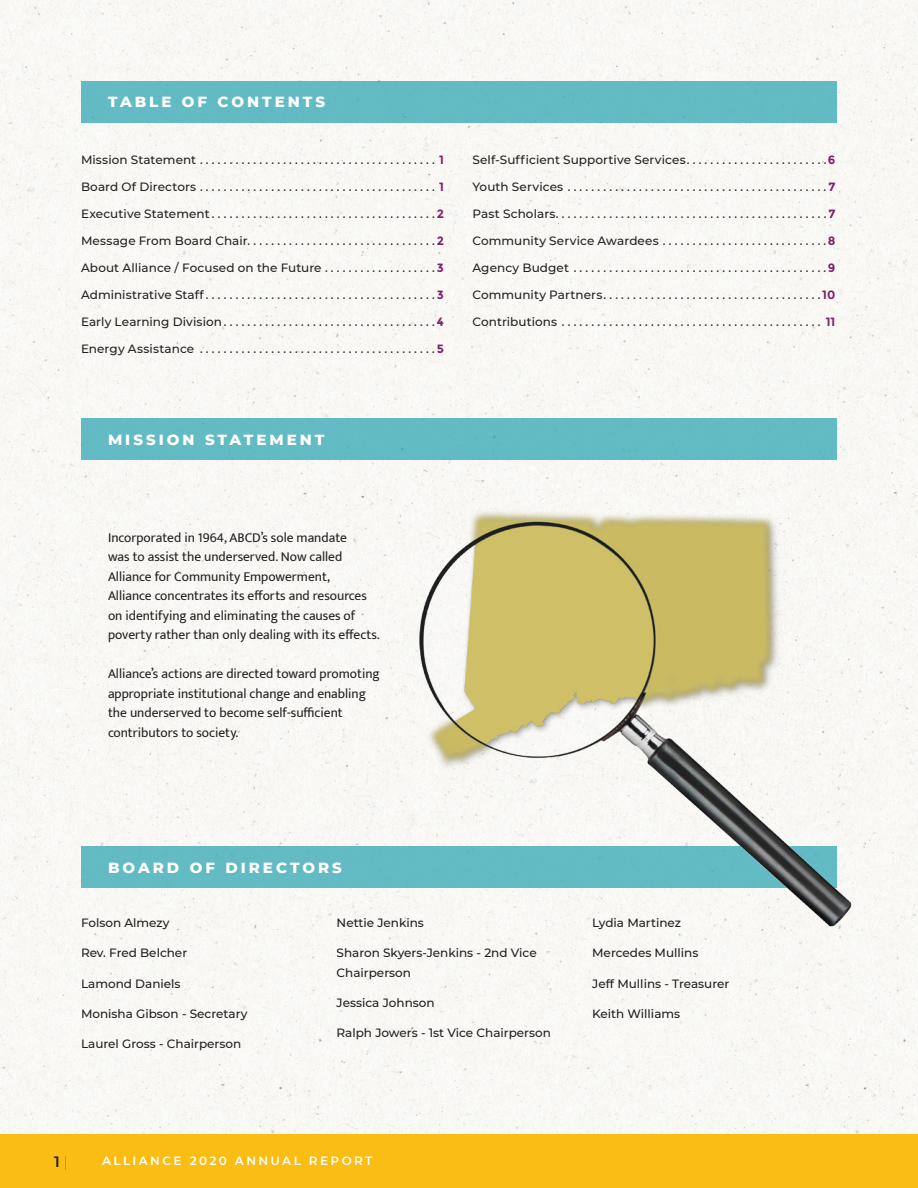
<style>
.page{position:relative;width:918px;height:1188px;background:#fff}
.page>*{position:absolute;margin:0;border:0;box-sizing:border-box;transform-origin:0 0}
.sub_in_bar{font:800 15px "Montserrat";letter-spacing:.2em;color:#fff}
.t1{font:600 15px "Montserrat";color:#231f20}
.t2{font:13.5px/19.5px "Mukta";color:#231f20}
.Medium_sans_serif{font:500 12px/19.5px "Montserrat";color:#231f20}
.t3{font:600 12px "Montserrat";letter-spacing:.2em;color:#fff}
.s1{font-weight:700;color:#7e226a}
.s2{font-weight:100}
</style>
<div class="page">
<div style="left:0;top:0;width:918px;height:1134px;background:#f8f8f5"></div>
<div style="left:0;top:1134px;width:918px;height:54px;background:#fabd13"></div>
<div style="left:81px;top:418px;width:756px;height:41px;background:#63bbc4"></div>
<div style="left:81px;top:81px;width:756px;height:41px;background:#63bbc4"></div>
<div style="left:81px;top:847px;width:756px;height:41px;background:#63bbc4"></div>
<img style="left:321px;top:409px;width:535px;height:535px">
<p class="sub_in_bar" style="left:108px;top:91px;width:219px">TABLE OF CONTENTS</p>
<p class="Medium_sans_serif" style="left:81px;top:149px;width:364px">Mission Statement . . . . . . . . . . . . . . . . . . . . . . . . . . . . . . . . . . . . . . . . <span class="s1">1</span></p>
<p class="Medium_sans_serif" style="left:81px;top:176px;width:364px">Board Of Directors . . . . . . . . . . . . . . . . . . . . . . . . . . . . . . . . . . . . . . . . <span class="s1">1</span></p>
<p class="Medium_sans_serif" style="left:81px;top:203px;width:364px">Executive Statement . . . . . . . . . . . . . . . . . . . . . . . . . . . . . . . . . . . . . <span class="s1">2</span></p>
<p class="Medium_sans_serif" style="left:81px;top:230px;width:364px">Message From Board Chair................................<span class="s1">2</span></p>
<p class="Medium_sans_serif" style="left:81px;top:257px;width:365px">About Alliance / Focused on the Future . . . . . . . . . . . . . . . . . . <span class="s1">3</span></p>
<p class="Medium_sans_serif" style="left:81px;top:284px;width:365px">Administrative Staff . . . . . . . . . . . . . . . . . . . . . . . . . . . . . . . . . . . . . . <span class="s1">3</span></p>
<p class="Medium_sans_serif" style="left:81px;top:311px;width:364px">Early Learning Division . . . . . . . . . . . . . . . . . . . . . . . . . . . . . . . . . . . <span class="s1">4</span></p>
<p class="Medium_sans_serif" style="left:81px;top:338px;width:365px">Energy Assistance . . . . . . . . . . . . . . . . . . . . . . . . . . . . . . . . . . . . . . . <span class="s1">5</span></p>
<p class="Medium_sans_serif" style="left:472px;top:149px;width:365px">Self-Sufficient Supportive Services . . . . . . . . . . . . . . . . . . . . . . . <span class="s1">6</span></p>
<p class="Medium_sans_serif" style="left:472px;top:176px;width:364px">Youth Services . . . . . . . . . . . . . . . . . . . . . . . . . . . . . . . . . . . . . . . . . . . <span class="s1">7</span></p>
<p class="Medium_sans_serif" style="left:472px;top:203px;width:364px">Past Scholars . . . . . . . . . . . . . . . . . . . . . . . . . . . . . . . . . . . . . . . . . . . . . <span class="s1">7</span></p>
<p class="Medium_sans_serif" style="left:472px;top:230px;width:364px">Community Service Awardees . . . . . . . . . . . . . . . . . . . . . . . . . . . <span class="s1">8</span></p>
<p class="Medium_sans_serif" style="left:472px;top:257px;width:364px">Agency Budget . . . . . . . . . . . . . . . . . . . . . . . . . . . . . . . . . . . . . . . . . . <span class="s1">9</span></p>
<p class="Medium_sans_serif" style="left:472px;top:284px;width:365px">Community Partners . . . . . . . . . . . . . . . . . . . . . . . . . . . . . . . . . . . . <span class="s1">10</span></p>
<p class="Medium_sans_serif" style="left:472px;top:311px;width:364px">Contributions . . . . . . . . . . . . . . . . . . . . . . . . . . . . . . . . . . . . . . . . . . . . <span class="s1">11</span></p>
<p class="sub_in_bar" style="left:108px;top:428px;width:218px">MISSION STATEMENT</p>
<p class="t2" style="left:108px;top:527px;width:273px">Incorporated in 1964, ABCD’s sole mandate<br>was to assist the underserved. Now called Alliance for Community Empowerment,<br>Alliance concentrates its efforts and resources on identifying and eliminating the causes of poverty rather than only dealing with its effects.</p>
<p class="t2" style="left:108px;top:664px;width:273px">Alliance’s actions are directed toward promoting appropriate institutional change and enabling the underserved to become self-sufficient contributors to society.</p>
<p class="sub_in_bar" style="left:108px;top:857px;width:235px">BOARD OF DIRECTORS</p>
<p class="Medium_sans_serif" style="left:81px;top:912px;width:90px">Folson Almezy</p>
<p class="Medium_sans_serif" style="left:81px;top:943px;width:108px">Rev. Fred Belcher</p>
<p class="Medium_sans_serif" style="left:81px;top:973px;width:101px">Lamond Daniels</p>
<p class="Medium_sans_serif" style="left:81px;top:1003px;width:168px">Monisha Gibson - Secretary</p>
<p class="Medium_sans_serif" style="left:81px;top:1034px;width:162px">Laurel Gross - Chairperson</p>
<p class="Medium_sans_serif" style="left:337px;top:912px;width:89px">Nettie Jenkins</p>
<p class="Medium_sans_serif" style="left:337px;top:943px;width:202px">Sharon Skyers-Jenkins - 2nd Vice<br>Chairperson</p>
<p class="Medium_sans_serif" style="left:337px;top:993px;width:100px">Jessica Johnson</p>
<p class="Medium_sans_serif" style="left:337px;top:1023px;width:216px">Ralph Jowers - 1st Vice Chairperson</p>
<p class="t1" style="left:54px;top:1151px;width:16px">1 <span class="s2">|</span></p>
<p class="t3" style="left:102px;top:1152px;width:272px">ALLIANCE 2020 ANNUAL REPORT</p>
<p class="Medium_sans_serif" style="left:592px;top:912px;width:90px">Lydia Martinez</p>
<p class="Medium_sans_serif" style="left:592px;top:943px;width:108px">Mercedes Mullins</p>
<p class="Medium_sans_serif" style="left:592px;top:973px;width:139px">Jeff Mullins - Treasurer</p>
<p class="Medium_sans_serif" style="left:592px;top:1003px;width:90px">Keith Williams</p>
</div>
